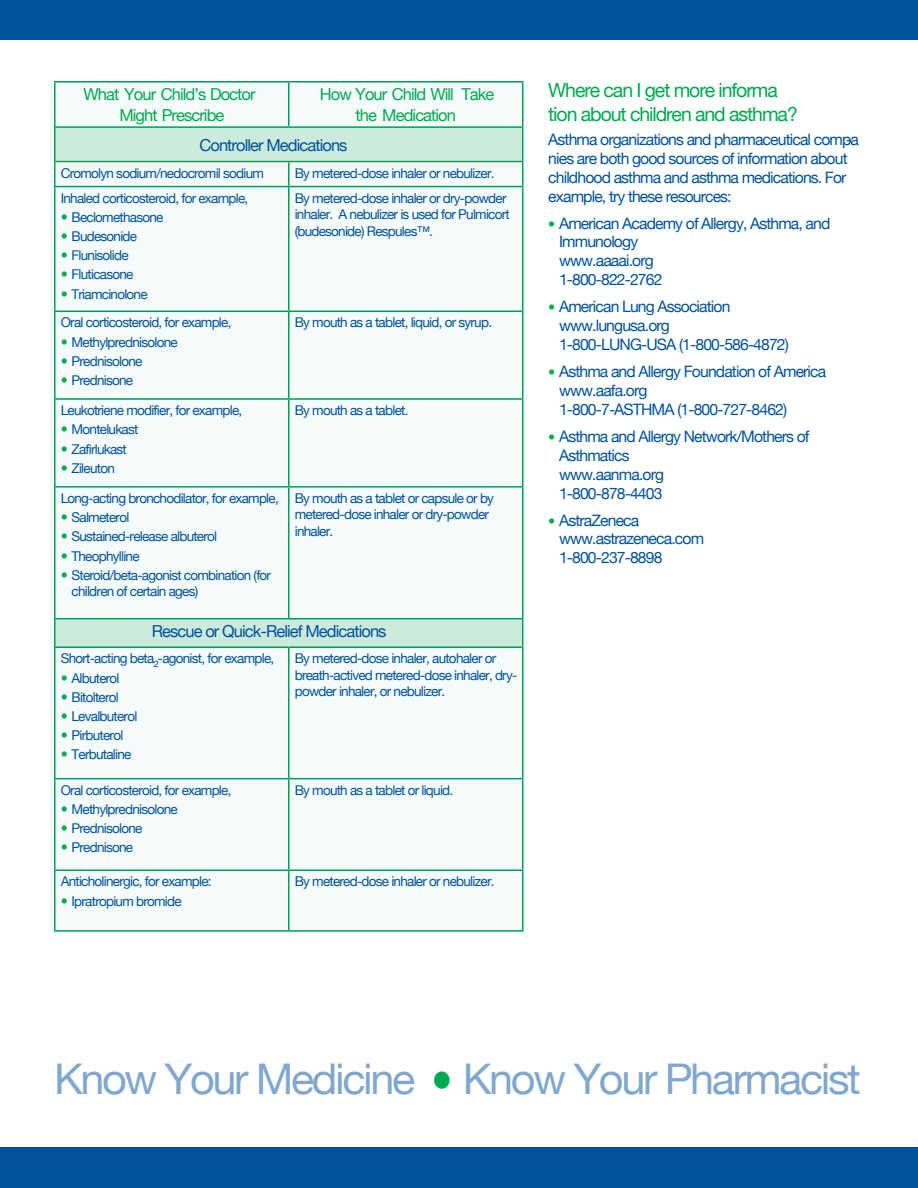
<style>
.page{position:relative;width:918px;height:1188px;background:#fff}
.page>*{position:absolute;margin:0;border:0;box-sizing:border-box;transform-origin:0 0}
.t1{font:42.3px "Helvetica Neue";letter-spacing:-.055em;color:#80a8ce}
.t2{font:19.5px/23.4px "Helvetica Neue";letter-spacing:-.055em;color:#00a94f}
.t3{font:16.5px/21px "Helvetica Neue";letter-spacing:-.055em;color:#00a94f;text-align:center}
.t4{font:16.5px "Helvetica Neue";letter-spacing:-.055em;color:#00529c}
.t5{font:15.75px/18.9px "Helvetica Neue";letter-spacing:-.055em;color:#00529c}
.t6{font:13.5px/16.5px "Helvetica Neue";letter-spacing:-.055em;color:#00529c}
.s1{font-size:14.25px;color:#00a94f}
.s2{font-size:48px;color:#00a94f}
</style>
<div class="page">
<div style="left:0;top:1147px;width:918px;height:41px;background:#00529c"></div>
<div style="left:0;top:0;width:918px;height:39px;background:#00529c"></div>
<div style="left:56px;top:82px;width:466px;height:848px;background:#f5fbfb"></div>
<svg style="left:56px;top:128px;width:466px;height:518px;fill:#f5fbfb"></svg>
<hr style="left:54px;top:128px;width:2px;height:33px;background:#009d57">
<hr style="left:522px;top:128px;width:1px;height:33px;background:#009d57">
<hr style="left:54px;top:161px;width:235px;height:1px;background:#009d57">
<hr style="left:289px;top:161px;width:234px;height:1px;background:#009d57">
<hr style="left:54px;top:162px;width:2px;height:24px;background:#009d57">
<svg style="left:288px;top:162px;width:1px;height:24px"></svg>
<svg style="left:522px;top:162px;width:1px;height:24px"></svg>
<hr style="left:54px;top:186px;width:235px;height:1px;background:#009d57">
<hr style="left:54px;top:187px;width:2px;height:123px;background:#009d57">
<hr style="left:289px;top:186px;width:234px;height:1px;background:#009d57">
<hr style="left:288px;top:187px;width:1px;height:123px;background:#009d57">
<hr style="left:522px;top:187px;width:1px;height:123px;background:#009d57">
<hr style="left:54px;top:310px;width:235px;height:2px;background:#009d57">
<hr style="left:54px;top:312px;width:2px;height:86px;background:#009d57">
<hr style="left:289px;top:310px;width:234px;height:2px;background:#009d57">
<hr style="left:288px;top:312px;width:1px;height:86px;background:#009d57">
<hr style="left:522px;top:312px;width:1px;height:86px;background:#009d57">
<hr style="left:54px;top:398px;width:235px;height:2px;background:#009d57">
<hr style="left:54px;top:400px;width:2px;height:86px;background:#009d57">
<hr style="left:289px;top:398px;width:234px;height:2px;background:#009d57">
<hr style="left:288px;top:400px;width:1px;height:86px;background:#009d57">
<hr style="left:522px;top:400px;width:1px;height:86px;background:#009d57">
<hr style="left:54px;top:486px;width:235px;height:2px;background:#009d57">
<hr style="left:54px;top:488px;width:2px;height:130px;background:#009d57">
<hr style="left:289px;top:486px;width:234px;height:2px;background:#009d57">
<hr style="left:288px;top:488px;width:1px;height:130px;background:#009d57">
<hr style="left:522px;top:488px;width:1px;height:130px;background:#009d57">
<hr style="left:54px;top:648px;width:2px;height:130px;background:#009d57">
<hr style="left:288px;top:648px;width:1px;height:130px;background:#009d57">
<hr style="left:522px;top:648px;width:1px;height:130px;background:#009d57">
<hr style="left:54px;top:778px;width:235px;height:1px;background:#009d57">
<hr style="left:54px;top:779px;width:2px;height:91px;background:#009d57">
<hr style="left:289px;top:778px;width:234px;height:1px;background:#009d57">
<hr style="left:288px;top:779px;width:1px;height:91px;background:#009d57">
<hr style="left:522px;top:779px;width:1px;height:91px;background:#009d57">
<hr style="left:54px;top:870px;width:235px;height:1px;background:#009d57">
<hr style="left:54px;top:871px;width:2px;height:59px;background:#009d57">
<hr style="left:289px;top:870px;width:234px;height:1px;background:#009d57">
<hr style="left:288px;top:871px;width:1px;height:59px;background:#009d57">
<hr style="left:522px;top:871px;width:1px;height:59px;background:#009d57">
<hr style="left:54px;top:930px;width:235px;height:2px;background:#009d57">
<hr style="left:289px;top:930px;width:234px;height:2px;background:#009d57">
<hr style="left:54px;top:81px;width:235px;height:1px;background:#009d57">
<hr style="left:54px;top:82px;width:2px;height:44px;background:#009d57">
<hr style="left:54px;top:126px;width:235px;height:2px;background:#009d57">
<hr style="left:289px;top:81px;width:234px;height:1px;background:#009d57">
<hr style="left:288px;top:82px;width:1px;height:44px;background:#009d57">
<hr style="left:522px;top:82px;width:1px;height:44px;background:#009d57">
<hr style="left:289px;top:126px;width:234px;height:2px;background:#009d57">
<hr style="left:54px;top:618px;width:235px;height:1px;background:#009d57">
<hr style="left:54px;top:619px;width:2px;height:27px;background:#009d57">
<hr style="left:289px;top:618px;width:234px;height:1px;background:#009d57">
<svg style="left:522px;top:619px;width:1px;height:27px"></svg>
<hr style="left:54px;top:646px;width:235px;height:2px;background:#009d57">
<hr style="left:289px;top:646px;width:234px;height:2px;background:#009d57">
<p class="t3" style="left:84px;top:84px;width:173px">What Your Child’s Doctor<br>Might Prescribe</p>
<p class="t3" style="left:320px;top:84px;width:176px">How Your Child Will Take the Medication</p>
<p class="t4" style="left:199px;top:135px;width:150px">Controller Medications</p>
<p class="t6" style="left:61px;top:164px;width:205px">Cromolyn sodium/nedocromil sodium</p>
<p class="t6" style="left:295px;top:164px;width:201px">By metered-dose inhaler or nebulizer.</p>
<p class="t6" style="left:61px;top:189px;width:189px">Inhaled corticosteroid, for example,</p>
<p class="t6" style="left:61px;top:209px;width:104px"><span class="s1">•</span> Beclomethasone</p>
<p class="t6" style="left:61px;top:228px;width:78px"><span class="s1">•</span> Budesonide</p>
<p class="t6" style="left:61px;top:247px;width:69px"><span class="s1">•</span> Flunisolide</p>
<p class="t6" style="left:61px;top:266px;width:74px"><span class="s1">•</span> Fluticasone</p>
<p class="t6" style="left:61px;top:285px;width:88px"><span class="s1">•</span> Triamcinolone</p>
<p class="t6" style="left:295px;top:189px;width:217px">By metered-dose inhaler or dry-powder inhaler. A nebulizer is used for Pulmicort (budesonide) Respules™.</p>
<p class="t6" style="left:61px;top:314px;width:172px">Oral corticosteroid, for example,</p>
<p class="t6" style="left:61px;top:333px;width:118px"><span class="s1">•</span> Methylprednisolone</p>
<p class="t6" style="left:61px;top:353px;width:83px"><span class="s1">•</span> Prednisolone</p>
<p class="t6" style="left:61px;top:372px;width:74px"><span class="s1">•</span> Prednisone</p>
<p class="t6" style="left:61px;top:402px;width:183px">Leukotriene modifier, for example,</p>
<p class="t6" style="left:61px;top:421px;width:79px"><span class="s1">•</span> Montelukast</p>
<p class="t6" style="left:61px;top:440px;width:68px"><span class="s1">•</span> Zafirlukast</p>
<p class="t6" style="left:61px;top:459px;width:56px"><span class="s1">•</span> Zileuton</p>
<p class="t6" style="left:61px;top:490px;width:220px">Long-acting bronchodilator, for example,</p>
<p class="t6" style="left:61px;top:509px;width:70px"><span class="s1">•</span> Salmeterol</p>
<p class="t6" style="left:61px;top:528px;width:158px"><span class="s1">•</span> Sustained-release albuterol</p>
<p class="t6" style="left:61px;top:547px;width:80px"><span class="s1">•</span> Theophylline</p>
<p class="t6" style="left:72px;top:567px;width:201px;text-indent:-11px"><span class="s1">•</span> Steroid/beta-agonist combination (for children of certain ages)</p>
<p class="t6" style="left:295px;top:314px;width:199px">By mouth as a tablet, liquid, or syrup.</p>
<p class="t6" style="left:295px;top:402px;width:115px">By mouth as a tablet.</p>
<p class="t6" style="left:295px;top:490px;width:201px">By mouth as a tablet or capsule or by metered-dose inhaler or dry-powder inhaler.</p>
<p class="t4" style="left:152px;top:621px;width:236px">Rescue or Quick-Relief Medications</p>
<p class="t6" style="left:61px;top:650px;width:215px">Short-acting beta<sub>2</sub>-agonist, for example,</p>
<p class="t6" style="left:61px;top:669px;width:60px"><span class="s1">•</span> Albuterol</p>
<p class="t6" style="left:61px;top:689px;width:60px"><span class="s1">•</span> Bitolterol</p>
<p class="t6" style="left:61px;top:708px;width:78px"><span class="s1">•</span> Levalbuterol</p>
<p class="t6" style="left:61px;top:727px;width:64px"><span class="s1">•</span> Pirbuterol</p>
<p class="t6" style="left:61px;top:746px;width:72px"><span class="s1">•</span> Terbutaline</p>
<p class="t6" style="left:295px;top:650px;width:224px">By metered-dose inhaler, autohaler or breath-actived metered-dose inhaler, dry&shy;powder inhaler, or nebulizer.</p>
<p class="t6" style="left:61px;top:782px;width:172px">Oral corticosteroid, for example,</p>
<p class="t6" style="left:61px;top:801px;width:118px"><span class="s1">•</span> Methylprednisolone</p>
<p class="t6" style="left:61px;top:820px;width:83px"><span class="s1">•</span> Prednisolone</p>
<p class="t6" style="left:61px;top:839px;width:74px"><span class="s1">•</span> Prednisone</p>
<p class="t6" style="left:61px;top:873px;width:152px">Anticholinergic, for example:</p>
<p class="t6" style="left:61px;top:892px;width:122px"><span class="s1">•</span> Ipratropium bromide</p>
<p class="t6" style="left:295px;top:782px;width:160px">By mouth as a tablet or liquid.</p>
<p class="t6" style="left:295px;top:873px;width:201px">By metered-dose inhaler or nebulizer.</p>
<h2 class="t2" style="left:548px;top:78px;width:251px">Where can I get more informa tion about children and asthma?</h2>
<p class="t5" style="left:548px;top:130px;width:312px">Asthma organizations and pharmaceutical compa&shy;nies are both good sources of information about childhood asthma and asthma medications. For example, try these resources:</p>
<p class="t5" style="left:559px;top:213px;width:273px;text-indent:-11px"><span class="s1">•</span> American Academy of Allergy, Asthma, and<br>Immunology<br>www.aaaai.org<br>1-800-822-2762</p>
<p class="t5" style="left:559px;top:297px;width:231px;text-indent:-11px"><span class="s1">•</span> American Lung Association www.lungusa.org<br>1-800-LUNG-USA (1-800-586-4872)</p>
<p class="t5" style="left:559px;top:362px;width:269px;text-indent:-11px"><span class="s1">•</span> Asthma and Allergy Foundation of America www.aafa.org<br>1-800-7-ASTHMA (1-800-727-8462)</p>
<p class="t5" style="left:559px;top:427px;width:252px;text-indent:-11px"><span class="s1">•</span> Asthma and Allergy Network/Mothers of<br>Asthmatics<br>www.aanma.org<br>1-800-878-4403</p>
<p class="t5" style="left:559px;top:510px;width:147px;text-indent:-11px"><span class="s1">•</span> AstraZeneca www.astrazeneca.com<br>1-800-237-8898</p>
<h1 class="t1" style="left:54px;top:1053px;width:808px">Know Your Medicine <span class="s2">•</span> Know Your Pharmacist</h1>
</div>
